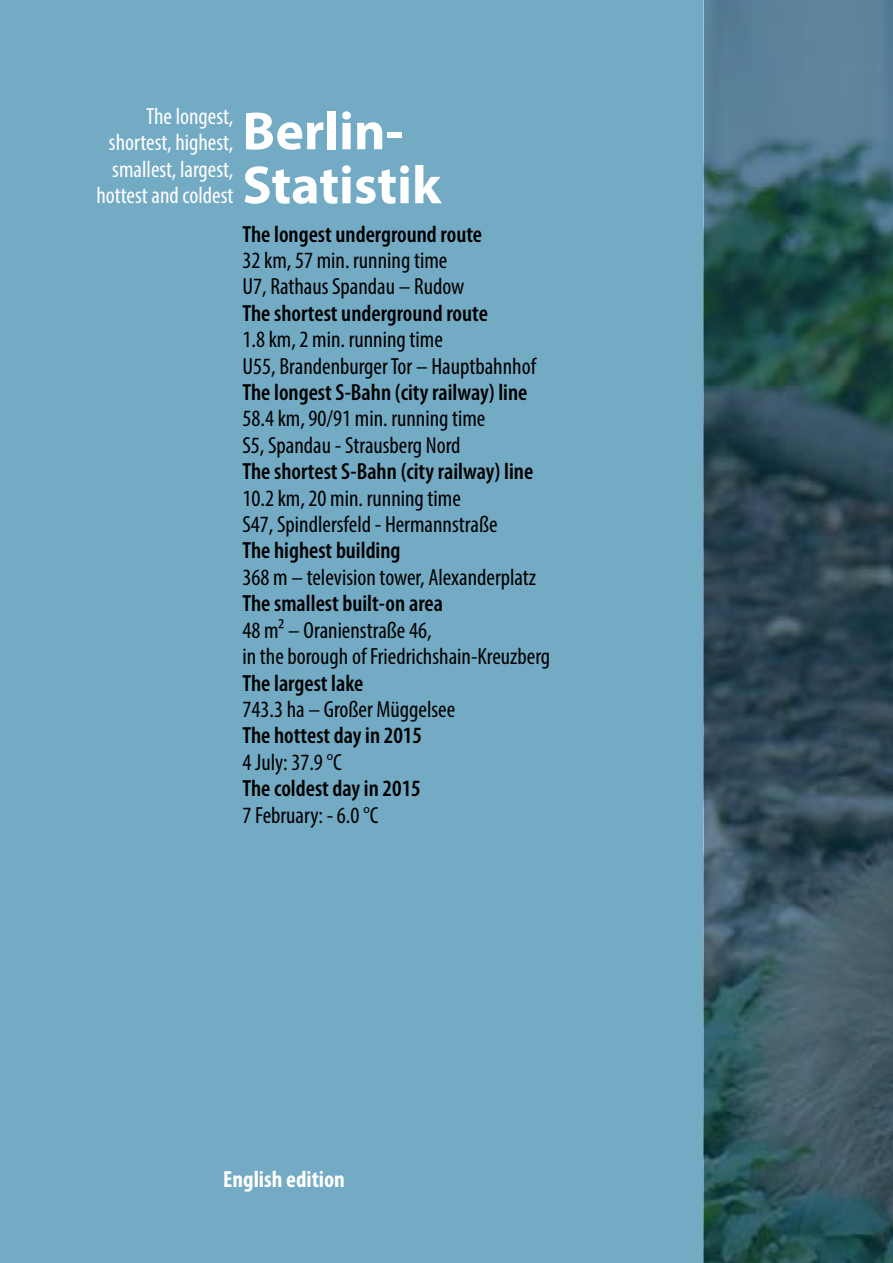
<style>
.page{position:relative;width:893px;height:1263px;background:#fff}
.page>*{position:absolute;margin:0;border:0;box-sizing:border-box;transform-origin:0 0}
.t1{font:700 54px/54px "Myriad Pro";color:#fff}
.t2{font:condensed 23.4px/26.4px "Myriad Pro";color:#000}
.t3{font:600 condensed 23.4px "Myriad Pro";color:#000}
.t4{font:condensed 23.4px/26.4px "Myriad Pro";color:#fff;text-align:right}
.t5{font:700 condensed 23.4px "Myriad Pro";color:#fff}
</style>
<div class="page">
<div style="left:0;top:0;width:709px;height:1263px;background:#73aac4"></div>
<img style="left:704px;top:0;width:189px;height:1263px">
<p class="t4" style="left:96px;top:103px;width:139px">The longest, shortest, highest, smallest, largest, hottest and coldest</p>
<h1 class="t1" style="left:242px;top:102px;width:200px">Berlin-<br>Statistik</h1>
<p class="t3" style="left:242px;top:219px;width:241px">The longest underground route</p>
<p class="t2" style="left:242px;top:247px;width:223px">32 km, 57 min. running time<br>U7, Rathaus Spandau – Rudow</p>
<p class="t3" style="left:242px;top:299px;width:247px">The shortest underground route</p>
<p class="t2" style="left:242px;top:326px;width:295px">1.8 km, 2 min. running time<br>U55, Brandenburger Tor – Hauptbahnhof</p>
<p class="t3" style="left:242px;top:378px;width:287px">The longest S-Bahn (city railway) line</p>
<p class="t2" style="left:242px;top:405px;width:245px">58.4 km, 90/91 min. running time<br>S5, Spandau - Strausberg Nord</p>
<p class="t3" style="left:242px;top:457px;width:292px">The shortest S-Bahn (city railway) line</p>
<p class="t2" style="left:242px;top:484px;width:257px">10.2 km, 20 min. running time<br>S47, Spindlersfeld - Hermannstraße</p>
<p class="t3" style="left:242px;top:536px;width:160px">The highest building</p>
<p class="t2" style="left:242px;top:564px;width:295px">368 m – television tower, Alexanderplatz</p>
<p class="t3" style="left:242px;top:589px;width:202px">The smallest built-on area</p>
<p class="t2" style="left:242px;top:616px;width:309px">48 m² – Oranienstraße 46,<br>in the borough of Friedrichshain-Kreuzberg</p>
<p class="t3" style="left:242px;top:668px;width:122px">The largest lake</p>
<p class="t2" style="left:242px;top:696px;width:214px">743.3 ha – Großer Müggelsee</p>
<p class="t3" style="left:242px;top:721px;width:181px">The hottest day in 2015</p>
<p class="t2" style="left:242px;top:748px;width:101px">4 July: 37.9 °C</p>
<p class="t3" style="left:242px;top:774px;width:180px">The coldest day in 2015</p>
<p class="t2" style="left:242px;top:801px;width:138px">7 February: - 6.0 °C</p>
<p class="t5" style="left:223px;top:1164px;width:123px">English edition</p>
</div>
